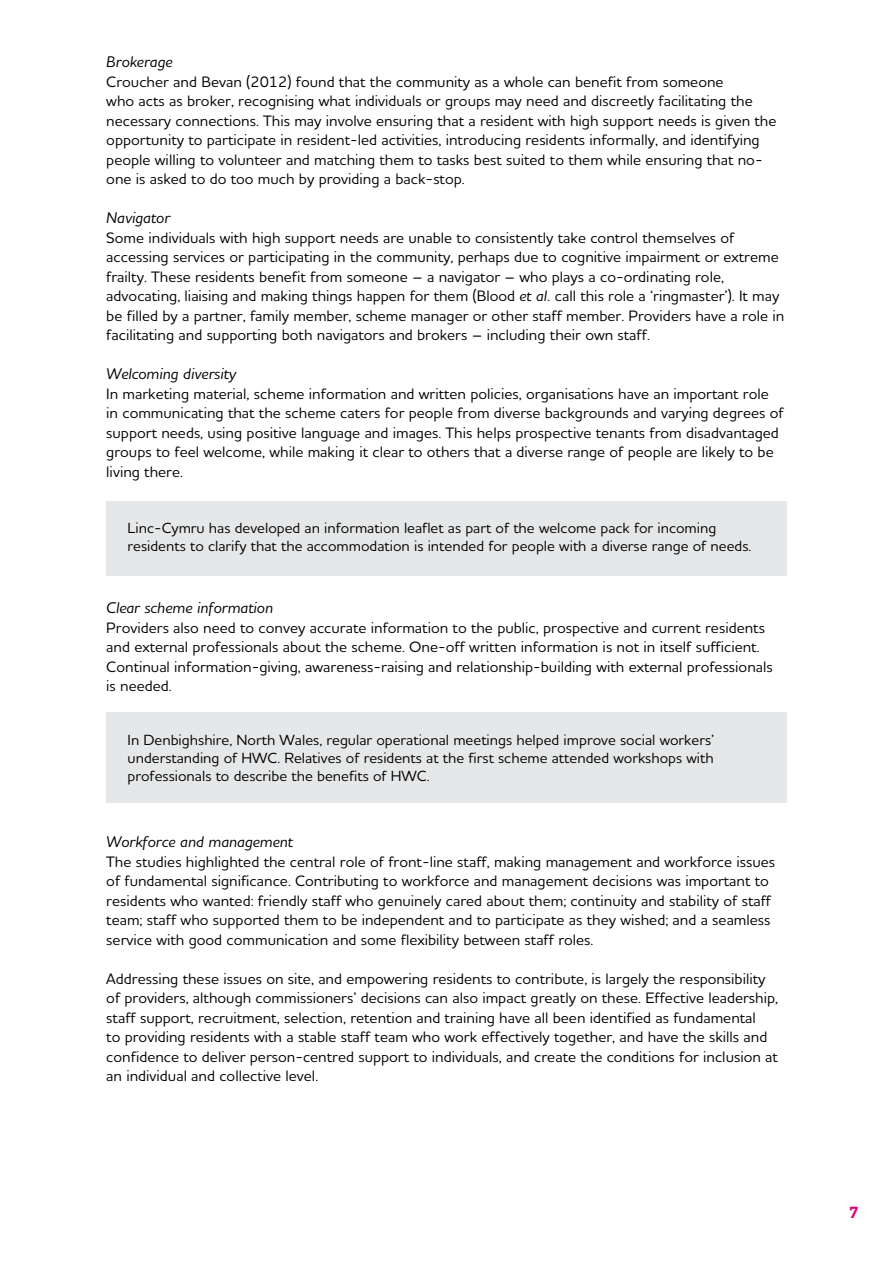
<style>
.page{position:relative;width:893px;height:1263px;background:#fff}
.page>*{position:absolute;margin:0;border:0;box-sizing:border-box;transform-origin:0 0}
.t1{font:700 16.5px "Houschka Alt Pro";color:#e20177}
.t2{font:italic 500 15.75px "Houschka Alt Pro";color:#000}
.t3{font:500 15.3px/19.5px "Houschka Alt Pro";color:#000}
.t4{font:500 15px/18px "Houschka Alt Pro";color:#000}
.s1{font-style:italic}
</style>
<div class="page">
<div style="left:106px;top:501px;width:681px;height:74px;background:#e6e7e8"></div>
<div style="left:106px;top:712px;width:681px;height:91px;background:#e6e7e8"></div>
<p class="t2" style="left:106px;top:52px;width:68px">Brokerage</p>
<p class="t3" style="left:106px;top:71px;width:672px">Croucher and Bevan (2012) found that the community as a whole can benefit from someone<br>who acts as broker, recognising what individuals or groups may need and discreetly facilitating the necessary connections. This may involve ensuring that a resident with high support needs is given the opportunity to participate in resident-led activities, introducing residents informally, and identifying people willing to volunteer and matching them to tasks best suited to them while ensuring that no&shy;one is asked to do too much by providing a back-stop.</p>
<p class="t2" style="left:106px;top:208px;width:66px">Navigator</p>
<p class="t3" style="left:106px;top:227px;width:679px">Some individuals with high support needs are unable to consistently take control themselves of accessing services or participating in the community, perhaps due to cognitive impairment or extreme frailty. These residents benefit from someone – a navigator – who plays a co-ordinating role, advocating, liaising and making things happen for them (Blood <span class="s1">et al.</span> call this role a ‘ringmaster’). It may be filled by a partner, family member, scheme manager or other staff member. Providers have a role in facilitating and supporting both navigators and brokers – including their own staff.</p>
<p class="t2" style="left:106px;top:364px;width:132px">Welcoming diversity</p>
<p class="t3" style="left:106px;top:383px;width:679px">In marketing material, scheme information and written policies, organisations have an important role in communicating that the scheme caters for people from diverse backgrounds and varying degrees of support needs, using positive language and images. This helps prospective tenants from disadvantaged groups to feel welcome, while making it clear to others that a diverse range of people are likely to be living there.</p>
<p class="t4" style="left:128px;top:519px;width:625px">Linc-Cymru has developed an information leaflet as part of the welcome pack for incoming residents to clarify that the accommodation is intended for people with a diverse range of needs.</p>
<p class="t2" style="left:106px;top:598px;width:168px">Clear scheme information</p>
<p class="t3" style="left:106px;top:617px;width:668px">Providers also need to convey accurate information to the public, prospective and current residents and external professionals about the scheme. One-off written information is not in itself sufficient.<br>Continual information-giving, awareness-raising and relationship-building with external professionals is needed.</p>
<p class="t4" style="left:128px;top:730px;width:588px;text-align:justify">In Denbighshire, North Wales, regular operational meetings helped improve social workers’ understanding of HWC. Relatives of residents at the first scheme attended workshops with professionals to describe the benefits of HWC.</p>
<p class="t2" style="left:106px;top:832px;width:188px">Workforce and management</p>
<p class="t3" style="left:106px;top:851px;width:670px">The studies highlighted the central role of front-line staff, making management and workforce issues of fundamental significance. Contributing to workforce and management decisions was important to residents who wanted: friendly staff who genuinely cared about them; continuity and stability of staff team; staff who supported them to be independent and to participate as they wished; and a seamless service with good communication and some flexibility between staff roles.</p>
<p class="t3" style="left:106px;top:968px;width:673px">Addressing these issues on site, and empowering residents to contribute, is largely the responsibility of providers, although commissioners’ decisions can also impact greatly on these. Effective leadership, staff support, recruitment, selection, retention and training have all been identified as fundamental<br>to providing residents with a stable staff team who work effectively together, and have the skills and confidence to deliver person-centred support to individuals, and create the conditions for inclusion at an individual and collective level.</p>
<p class="t1" style="left:849px;top:1202px;width:11px">7</p>
</div>
